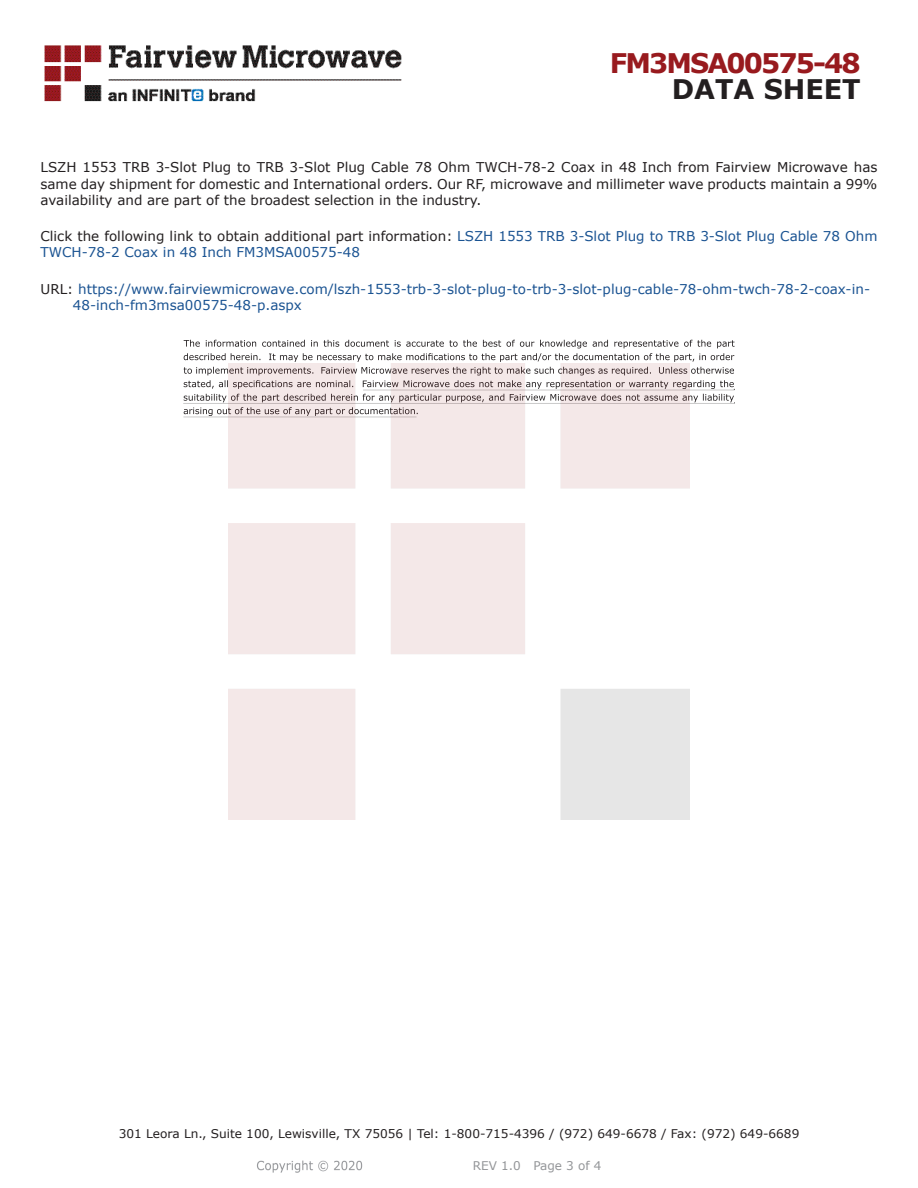
<style>
.page{position:relative;width:918px;height:1188px;background:#fff}
.page>*{position:absolute;margin:0;border:0;box-sizing:border-box;transform-origin:0 0}
.FM{font:700 27px "Verdana";letter-spacing:-.07em;color:#981a1e}
.t1{font:700 27px "Verdana";color:#231f20}
.Web_Description_Para{font:13.5px/16.2px "Verdana";color:#231f20;text-align:justify}
.URL_para{font:13.5px/16.2px "Verdana";color:#1a5392}
.Web_Description_Para-2{font:13.5px/16.2px "Verdana";color:#1a5392}
.t2{font:12px "Verdana";color:#231f20}
.REV_Info{font:12px "Verdana";color:#939598}
.s1{color:#231f20}
</style>
<div class="page">
<svg style="left:184px;top:340px;width:551px;height:76px"></svg>
<hr style="left:363px;top:390px;width:372px;height:1px;background:#231f20">
<hr style="left:183px;top:403px;width:551px;height:1px;background:#231f20">
<hr style="left:183px;top:417px;width:234px;height:1px;background:#231f20">
<img style="left:257px;top:1160px;width:106px;height:13px">
<img style="left:228px;top:364px;width:462px;height:456px">
<img style="left:44px;top:45px;width:358px;height:57px">
<p class="FM" style="left:610px;top:44px;width:252px">FM3MSA00575-48</p>
<p class="t1" style="left:672px;top:70px;width:191px">DATA SHEET</p>
<p class="Web_Description_Para" style="left:40px;top:159px;width:839px">LSZH 1553 TRB 3-Slot Plug to TRB 3-Slot Plug Cable 78 Ohm TWCH-78-2 Coax in 48 Inch from Fairview Microwave has same day shipment for domestic and International orders. Our RF, microwave and millimeter wave products maintain a 99% availability and are part of the broadest selection in the industry.</p>
<p class="Web_Description_Para-2" style="left:40px;top:228px;width:839px"><span class="s1">Click the following link to obtain additional part information:</span> LSZH 1553 TRB 3-Slot Plug to TRB 3-Slot Plug Cable 78 Ohm<br>TWCH-78-2 Coax in 48 Inch FM3MSA00575-48</p>
<p class="URL_para" style="left:73px;top:281px;width:799px;text-indent:-32px"><span class="s1">URL:</span> https://www.fairviewmicrowave.com/lszh-1553-trb-3-slot-plug-to-trb-3-slot-plug-cable-78-ohm-twch-78-2-coax-in-<br>48-inch-fm3msa00575-48-p.aspx</p>
<p class="t2" style="left:119px;top:1125px;width:682px">301 Leora Ln., Suite 100, Lewisville, TX 75056 | Tel: 1-800-715-4396 / (972) 649-6678 / Fax: (972) 649-6689</p>
<p class="REV_Info" style="left:473px;top:1157px;width:130px">REV 1.0 Page 3 of 4</p>
</div>
